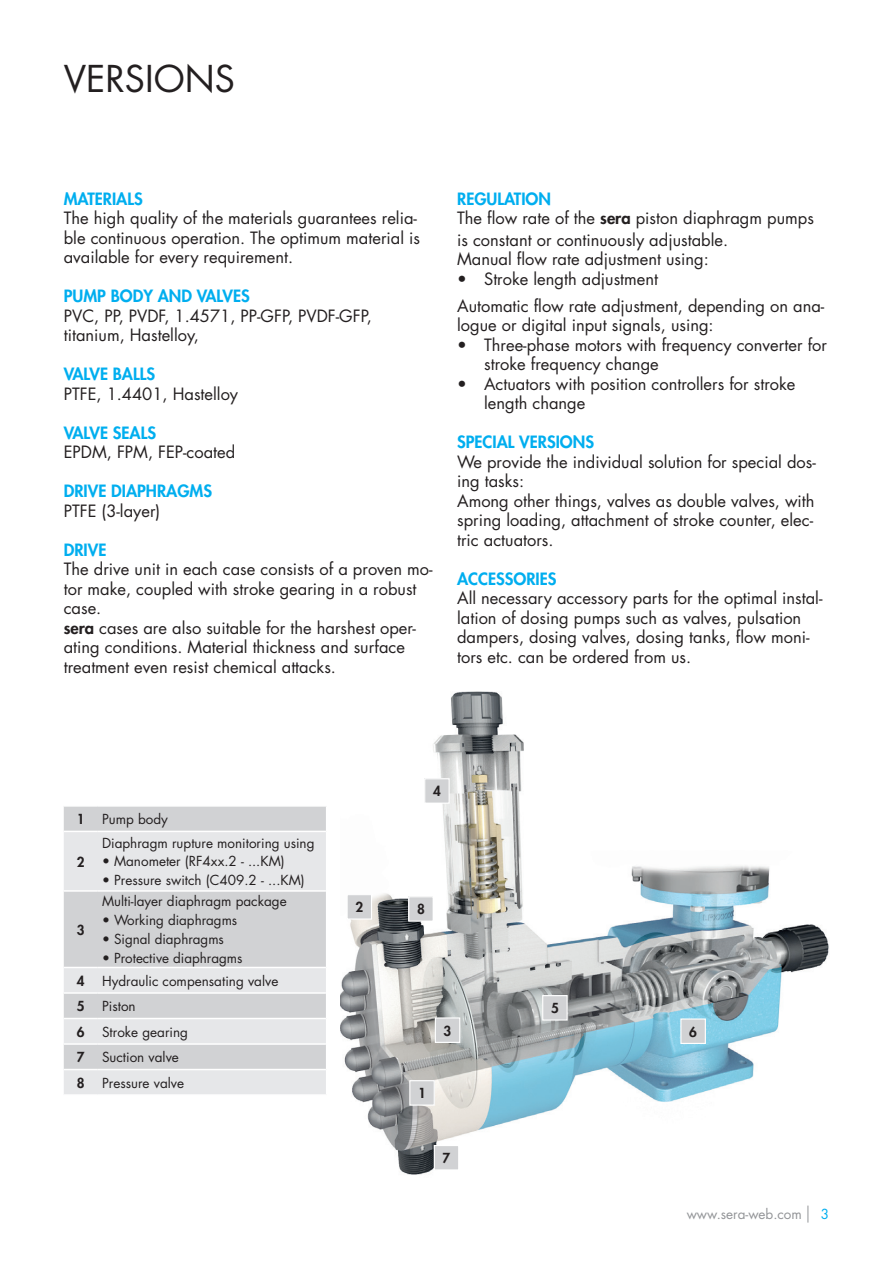
<style>
.page{position:relative;width:893px;height:1263px;background:#fff}
.page>*{position:absolute;margin:0;border:0;box-sizing:border-box;transform-origin:0 0}
.t1{font:36px "Futura";color:#231f20}
.t2{font:16.5px/19.5px "Futura";color:#231f20}
.t3{font:800 16.5px "Futura";color:#00aeef}
.t4{font:13.5px "Futura";color:#231f20}
.t5{font:13.5px "Futura";color:#939598}
.t6{font:800 13.5px "Futura";color:#231f20}
.t7{font:13.5px "Futura";color:#00aeef}
.s1{font-weight:800}
.s2{font-weight:800;color:#00aeef}
</style>
<div class="page">
<svg style="left:807px;top:1205px;width:1px;height:17px"></svg>
<div style="left:64px;top:807px;width:262px;height:24px;background:#d1d2d4"></div>
<svg style="left:64px;top:832px;width:262px;height:262px;background:#dcdcde"></svg>
<hr style="left:64px;top:890px;width:34px;height:2px;background:#fff">
<hr style="left:98px;top:890px;width:228px;height:2px;background:#fff">
<hr style="left:64px;top:967px;width:34px;height:1px;background:#fff">
<hr style="left:98px;top:967px;width:228px;height:1px;background:#fff">
<hr style="left:64px;top:992px;width:34px;height:2px;background:#fff">
<hr style="left:98px;top:992px;width:228px;height:2px;background:#fff">
<hr style="left:64px;top:1018px;width:34px;height:1px;background:#fff">
<hr style="left:98px;top:1018px;width:228px;height:1px;background:#fff">
<hr style="left:64px;top:1043px;width:34px;height:2px;background:#fff">
<hr style="left:98px;top:1043px;width:228px;height:2px;background:#fff">
<hr style="left:64px;top:1069px;width:34px;height:1px;background:#fff">
<hr style="left:98px;top:1069px;width:228px;height:1px;background:#fff">
<img style="left:340px;top:691px;width:489px;height:484px">
<div style="left:425px;top:779px;width:24px;height:24px;background:#d1d2d4"></div>
<div style="left:424px;top:778px;width:26px;height:26px;border:1px solid #fff"></div>
<div style="left:435px;top:1018px;width:25px;height:24px;background:#d1d2d4"></div>
<div style="left:435px;top:1017px;width:25px;height:26px;border:1px solid #fff"></div>
<div style="left:543px;top:996px;width:24px;height:24px;background:#d1d2d4"></div>
<div style="left:542px;top:995px;width:26px;height:25px;border:1px solid #fff"></div>
<div style="left:347px;top:895px;width:24px;height:24px;background:#d1d2d4"></div>
<div style="left:347px;top:894px;width:25px;height:25px;border:1px solid #fff"></div>
<div style="left:434px;top:1145px;width:25px;height:25px;background:#d1d2d4"></div>
<div style="left:434px;top:1145px;width:25px;height:25px;border:1px solid #fff"></div>
<div style="left:681px;top:1019px;width:24px;height:24px;background:#d1d2d4"></div>
<div style="left:680px;top:1018px;width:26px;height:26px;border:1px solid #fff"></div>
<div style="left:410px;top:1081px;width:24px;height:24px;background:#d1d2d4"></div>
<div style="left:409px;top:1080px;width:26px;height:26px;border:1px solid #fff"></div>
<div style="left:409px;top:897px;width:24px;height:24px;background:#d1d2d4"></div>
<div style="left:408px;top:896px;width:26px;height:26px;border:1px solid #fff"></div>
<h1 class="t1" style="left:64px;top:54px;width:173px">VERSIONS</h1>
<p class="t3" style="left:64px;top:187px;width:80px">MATERIALS</p>
<p class="t2" style="left:64px;top:208px;width:358px">The high quality of the materials guarantees relia&shy;ble continuous operation. The optimum material is available for every requirement.</p>
<p class="t3" style="left:64px;top:285px;width:188px">PUMP BODY AND VALVES</p>
<p class="t2" style="left:64px;top:305px;width:309px">PVC, PP, PVDF, 1.4571, PP-GFP, PVDF-GFP, titanium, Hastelloy,</p>
<p class="t3" style="left:64px;top:363px;width:93px">VALVE BALLS</p>
<p class="t2" style="left:64px;top:383px;width:176px">PTFE, 1.4401, Hastelloy</p>
<p class="t3" style="left:64px;top:421px;width:94px">VALVE SEALS</p>
<p class="t2" style="left:64px;top:442px;width:173px">EPDM, FPM, FEP-coated</p>
<p class="t3" style="left:64px;top:480px;width:150px">DRIVE DIAPHRAGMS</p>
<p class="t2" style="left:64px;top:500px;width:98px">PTFE (3-layer)</p>
<p class="t3" style="left:64px;top:538px;width:44px">DRIVE</p>
<p class="t2" style="left:64px;top:559px;width:370px">The drive unit in each case consists of a proven mo&shy;tor make, coupled with stroke gearing in a robust case.<br><span class="s1">sera</span> cases are also suitable for the harshest oper&shy;ating conditions. Material thickness and surface treatment even resist chemical attacks.</p>
<p class="t2" style="left:457px;top:189px;width:358px"><span class="s2">REGULATION<br></span>The flow rate of the <span class="s1">sera</span> piston diaphragm pumps</p>
<p class="t2" style="left:457px;top:230px;width:272px">is constant or continuously adjustable.<br>Manual flow rate adjustment using:</p>
<p class="t2" style="left:457px;top:265px;width:369px;line-height:27px">• Stroke length adjustment<br>Automatic flow rate adjustment, depending on ana-</p>
<p class="t2" style="left:457px;top:315px;width:258px">logue or digital input signals, using:</p>
<p class="t2" style="left:484px;top:335px;width:344px;text-indent:-27px">• Three-phase motors with frequency converter for stroke frequency change</p>
<p class="t2" style="left:484px;top:374px;width:313px;text-indent:-27px">• Actuators with position controllers for stroke length change</p>
<p class="t3" style="left:457px;top:431px;width:138px">SPECIAL VERSIONS</p>
<p class="t2" style="left:457px;top:452px;width:360px">We provide the individual solution for special dos&shy;ing tasks:<br>Among other things, valves as double valves, with spring loading, attachment of stroke counter, elec&shy;tric actuators.</p>
<p class="t3" style="left:457px;top:568px;width:101px">ACCESSORIES</p>
<p class="t2" style="left:457px;top:588px;width:367px">All necessary accessory parts for the optimal instal&shy;lation of dosing pumps such as valves, pulsation dampers, dosing valves, dosing tanks, flow moni&shy;tors etc. can be ordered from us.</p>
<p class="t6" style="left:77px;top:810px;width:9px">1</p>
<p class="t4" style="left:102px;top:810px;width:67px">Pump body</p>
<p class="t6" style="left:77px;top:852px;width:9px">2</p>
<p class="t4" style="left:102px;top:833px;width:214px">Diaphragm rupture monitoring using</p>
<p class="t4" style="left:102px;top:852px;width:184px">• Manometer (RF4xx.2 - ...KM)</p>
<p class="t4" style="left:102px;top:871px;width:204px">• Pressure switch (C409.2 - ...KM)</p>
<p class="t6" style="left:77px;top:920px;width:9px">3</p>
<p class="t4" style="left:102px;top:892px;width:186px">Multi-layer diaphragm package</p>
<p class="t4" style="left:102px;top:911px;width:137px">• Working diaphragms</p>
<p class="t4" style="left:102px;top:929px;width:123px">• Signal diaphragms</p>
<p class="t4" style="left:102px;top:948px;width:142px">• Protective diaphragms</p>
<p class="t6" style="left:355px;top:898px;width:9px">2</p>
<p class="t6" style="left:433px;top:782px;width:9px">4</p>
<p class="t6" style="left:417px;top:900px;width:9px">8</p>
<p class="t6" style="left:77px;top:972px;width:9px">4</p>
<p class="t4" style="left:102px;top:971px;width:178px">Hydraulic compensating valve</p>
<p class="t6" style="left:77px;top:997px;width:9px">5</p>
<p class="t4" style="left:102px;top:997px;width:35px">Piston</p>
<p class="t6" style="left:77px;top:1023px;width:9px">6</p>
<p class="t4" style="left:102px;top:1022px;width:88px">Stroke gearing</p>
<p class="t6" style="left:77px;top:1048px;width:9px">7</p>
<p class="t4" style="left:102px;top:1048px;width:78px">Suction valve</p>
<p class="t6" style="left:77px;top:1074px;width:9px">8</p>
<p class="t4" style="left:102px;top:1073px;width:84px">Pressure valve</p>
<p class="t6" style="left:444px;top:1021px;width:9px">3</p>
<p class="t6" style="left:418px;top:1084px;width:9px">1</p>
<p class="t6" style="left:443px;top:1149px;width:9px">7</p>
<p class="t6" style="left:551px;top:999px;width:9px">5</p>
<p class="t6" style="left:689px;top:1022px;width:9px">6</p>
<p class="t5" style="left:687px;top:1205px;width:117px">www.sera-web.com</p>
<p class="t7" style="left:821px;top:1205px;width:10px">3</p>
</div>
